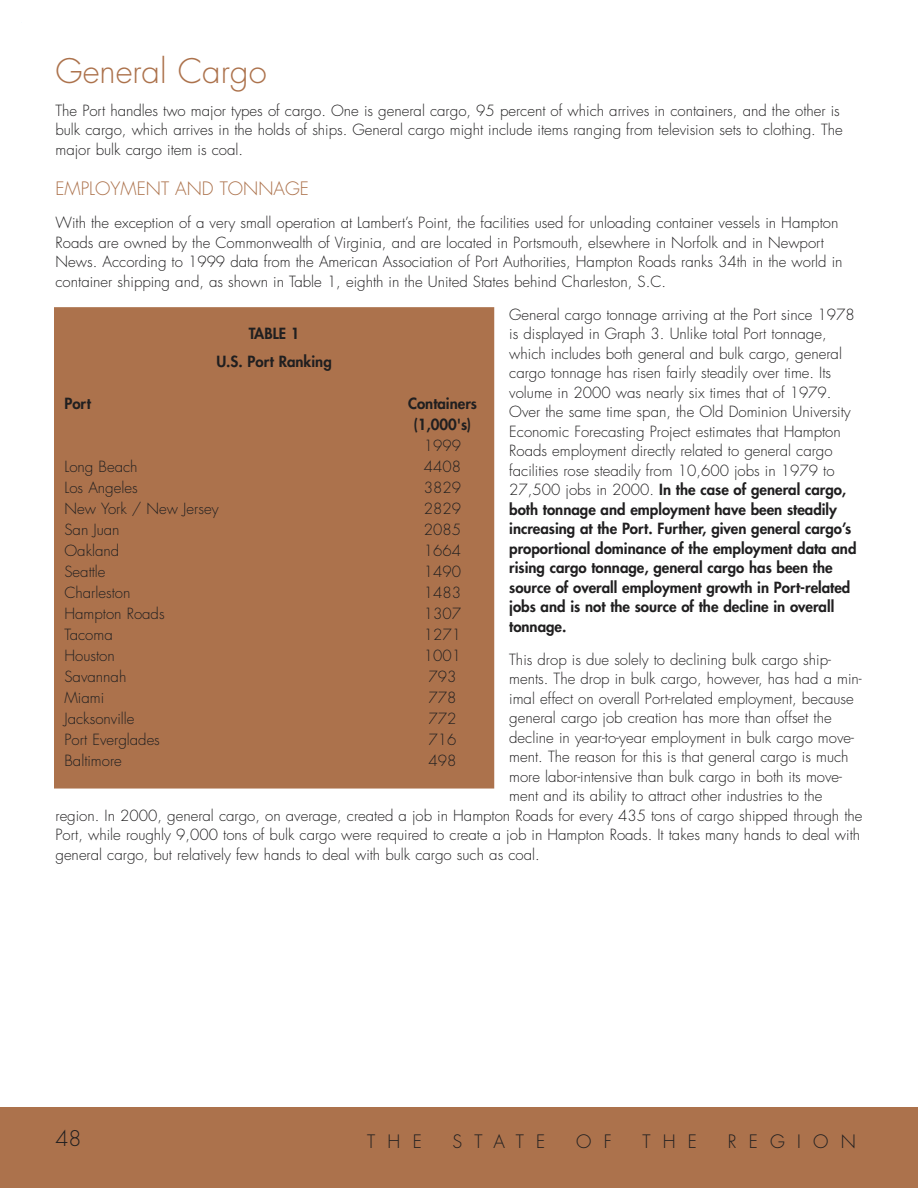
<style>
.page{position:relative;width:918px;height:1188px;background:#fff}
.page>*{position:absolute;margin:0;border:0;box-sizing:border-box;transform-origin:0 0}
.t1{font:300 33px "Futura";color:#ac724c}
.t2{font:300 21px "Futura";color:#201f20}
.t3{font:300 18px "Futura";color:#ac724c}
.t4{font:300 18px "Futura";letter-spacing:.68em;color:#201f20}
.t5{font:300 15px/19.5px "Futura";color:#201f20}
.t6{font:800 15px/27.8px "Futura";color:#201f20;text-align:center}
.s1{font-weight:800}
</style>
<div class="page">
<div style="left:0;top:1107px;width:918px;height:81px;background:#ac724c"></div>
<div style="left:55px;top:308px;width:439px;height:480px;background:#ac724c"></div>
<div style="left:54px;top:307px;width:440px;height:482px;border:2px solid #ac724c"></div>
<h1 class="t1" style="left:56px;top:55px;width:213px">General Cargo</h1>
<p class="t5" style="left:56px;top:102px;width:789px">The Port handles two major types of cargo. One is general cargo, 95 percent of which arrives in containers, and the other is bulk cargo, which arrives in the holds of ships. General cargo might include items ranging from television sets to clothing. The major bulk cargo item is coal.</p>
<p class="t3" style="left:56px;top:180px;width:255px">EMPLOYMENT AND TONNAGE</p>
<p class="t5" style="left:56px;top:214px;width:789px">With the exception of a very small operation at Lambert’s Point, the facilities used for unloading container vessels in Hampton Roads are owned by the Commonwealth of Virginia, and are located in Portsmouth, elsewhere in Norfolk and in Newport News. According to 1999 data from the American Association of Port Authorities, Hampton Roads ranks 34th in the world in container shipping and, as shown in Table 1, eighth in the United States behind Charleston, S.C.</p>
<p class="t5" style="left:509px;top:306px;width:349px">General cargo tonnage arriving at the Port since 1978 is displayed in Graph 3. Unlike total Port tonnage, which includes both general and bulk cargo, general cargo tonnage has risen fairly steadily over time. Its volume in 2000 was nearly six times that of 1979.<br>Over the same time span, the Old Dominion University Economic Forecasting Project estimates that Hampton Roads employment directly related to general cargo facilities rose steadily from 10,600 jobs in 1979 to 27,500 jobs in 2000. <span class="s1">In the case of general cargo, both tonnage and employment have been steadily increasing at the Port. Further, given general cargo’s proportional dominance of the employment data and rising cargo tonnage, general cargo has been the source of overall employment growth in Port-related jobs and is not the source of the decline in overall tonnage.</span></p>
<p class="t5" style="left:509px;top:651px;width:323px">This drop is due solely to declining bulk cargo ship-</p>
<p class="t5" style="left:509px;top:670px;width:354px">ments. The drop in bulk cargo, however, has had a min-</p>
<p class="t5" style="left:509px;top:690px;width:346px">imal effect on overall Port-related employment, because</p>
<p class="t5" style="left:509px;top:709px;width:324px">general cargo job creation has more than offset the</p>
<p class="t5" style="left:509px;top:729px;width:346px">decline in year-to-year employment in bulk cargo move-</p>
<p class="t5" style="left:509px;top:748px;width:341px">ment. The reason for this is that general cargo is much</p>
<p class="t5" style="left:509px;top:768px;width:334px">more labor-intensive than bulk cargo in both its move-</p>
<p class="t5" style="left:509px;top:787px;width:315px">ment and its ability to attract other industries to the</p>
<p class="t5" style="left:56px;top:807px;width:809px">region. In 2000, general cargo, on average, created a job in Hampton Roads for every 435 tons of cargo shipped through the</p>
<p class="t5" style="left:56px;top:826px;width:806px">Port, while roughly 9,000 tons of bulk cargo were required to create a job in Hampton Roads. It takes many hands to deal with</p>
<p class="t5" style="left:56px;top:846px;width:486px">general cargo, but relatively few hands to deal with bulk cargo such as coal.</p>
<p class="t6" style="left:216px;top:321px;width:117px">TABLE 1<br>U.S. Port Ranking</p>
<p class="t6" style="left:64px;top:390px;width:28px">Port</p>
<p class="t6" style="left:408px;top:394px;width:70px;line-height:21px">Containers (1,000's)</p>
<p class="t5" style="left:424px;top:437px;width:39px">1999</p>
<p class="t5" style="left:64px;top:458px;width:75px">Long Beach</p>
<p class="t5" style="left:424px;top:458px;width:39px">4408</p>
<p class="t5" style="left:64px;top:479px;width:75px">Los Angeles</p>
<p class="t5" style="left:424px;top:479px;width:39px">3829</p>
<p class="t5" style="left:64px;top:500px;width:156px">New York / New Jersey</p>
<p class="t5" style="left:424px;top:500px;width:39px">2829</p>
<p class="t5" style="left:64px;top:521px;width:57px">San Juan</p>
<p class="t5" style="left:424px;top:521px;width:39px">2085</p>
<p class="t5" style="left:64px;top:542px;width:56px">Oakland</p>
<p class="t5" style="left:424px;top:542px;width:39px">1664</p>
<p class="t5" style="left:64px;top:563px;width:43px">Seattle</p>
<p class="t5" style="left:424px;top:563px;width:39px">1490</p>
<p class="t5" style="left:64px;top:584px;width:67px">Charleston</p>
<p class="t5" style="left:424px;top:584px;width:39px">1483</p>
<p class="t5" style="left:64px;top:605px;width:102px">Hampton Roads</p>
<p class="t5" style="left:424px;top:605px;width:39px">1307</p>
<p class="t5" style="left:64px;top:626px;width:50px">Tacoma</p>
<p class="t5" style="left:424px;top:626px;width:39px">1271</p>
<p class="t5" style="left:64px;top:647px;width:52px">Houston</p>
<p class="t5" style="left:424px;top:647px;width:39px">1001</p>
<p class="t5" style="left:64px;top:668px;width:63px">Savannah</p>
<p class="t5" style="left:429px;top:668px;width:29px">793</p>
<p class="t5" style="left:64px;top:689px;width:41px">Miami</p>
<p class="t5" style="left:429px;top:689px;width:29px">778</p>
<p class="t5" style="left:64px;top:710px;width:72px">Jacksonville</p>
<p class="t5" style="left:429px;top:710px;width:29px">772</p>
<p class="t5" style="left:64px;top:731px;width:97px">Port Everglades</p>
<p class="t5" style="left:429px;top:731px;width:29px">716</p>
<p class="t5" style="left:64px;top:752px;width:59px">Baltimore</p>
<p class="t5" style="left:429px;top:752px;width:29px">498</p>
<h2 class="t2" style="left:56px;top:1129px;width:28px">48</h2>
<p class="t4" style="left:367px;top:1133px;width:56px">THE</p>
<p class="t4" style="left:452px;top:1133px;width:94px">STATE</p>
<p class="t4" style="left:576px;top:1133px;width:37px">O F</p>
<p class="t4" style="left:642px;top:1133px;width:56px">THE</p>
<p class="t4" style="left:728px;top:1133px;width:130px">REGION</p>
</div>
